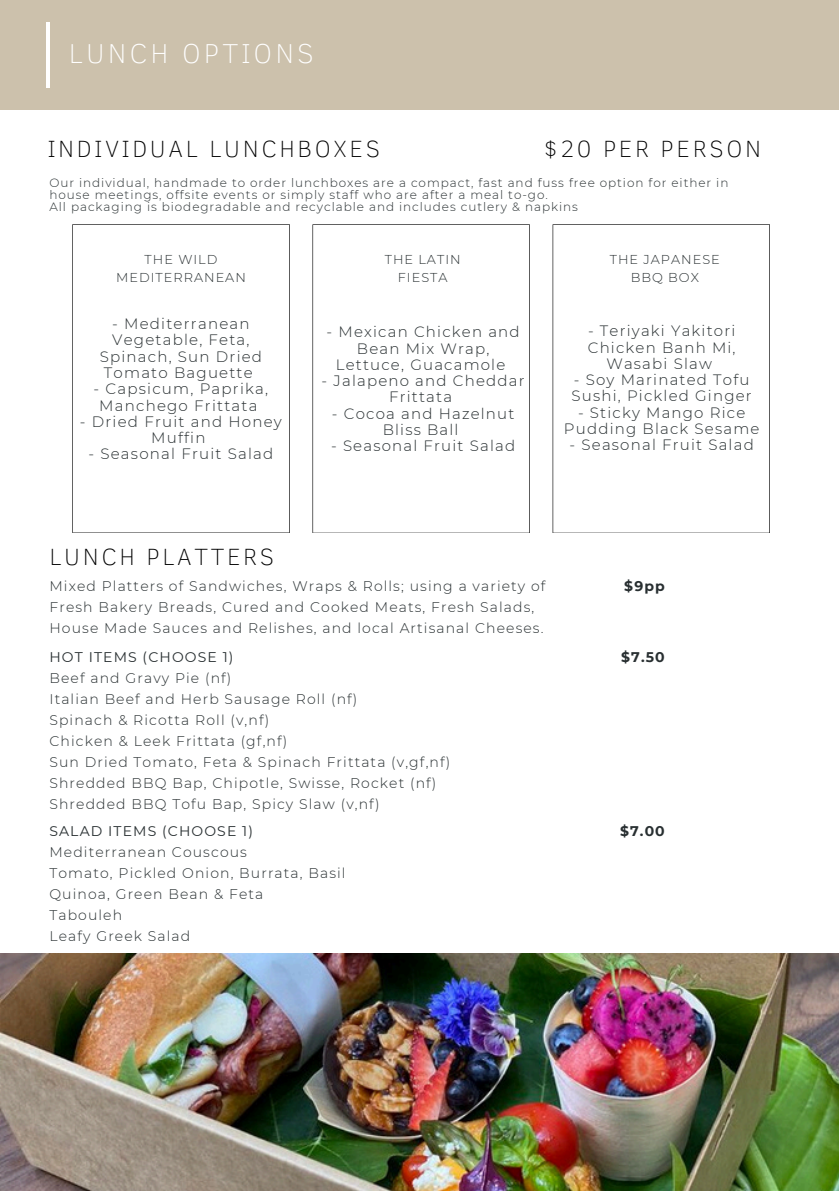
<style>
.page{position:relative;width:839px;height:1191px;background:#fff}
.page>*{position:absolute;margin:0;border:0;box-sizing:border-box;transform-origin:0 0}
.t1{font:100 28px "Clear Sans";letter-spacing:.11em;color:#fff}
.t2{font:100 24px "Clear Sans";letter-spacing:.11em;color:#000}
.t3{font:300 15px/16.2px "Montserrat";letter-spacing:.08em;color:#282f31;text-align:center}
.t4{font:300 14px/21px "Montserrat";letter-spacing:.08em;color:#282f31}
.t5{font:700 14px "Montserrat";letter-spacing:.08em;color:#282f31}
.t6{font:300 12.8px/18px "Montserrat";letter-spacing:.08em;color:#282f31;text-align:center}
.t7{font:300 12px/12px "Montserrat";letter-spacing:.08em;color:#282f31}
.s1{font-weight:400}
</style>
<div class="page">
<div style="left:0;top:0;width:838px;height:109px;background:#ccc1ac"></div>
<hr style="left:46px;top:23px;width:3px;height:64px;background:#fff">
<svg style="left:72px;top:224px;width:218px;height:309px"></svg>
<img style="left:0;top:954px;width:838px;height:237px">
<svg style="left:312px;top:224px;width:218px;height:309px"></svg>
<svg style="left:552px;top:224px;width:218px;height:309px"></svg>
<h1 class="t1" style="left:69px;top:33px;width:246px">LUNCH OPTIONS</h1>
<h3 class="t2" style="left:48px;top:131px;width:334px">INDIVIDUAL LUNCHBOXES</h3>
<p class="t2" style="left:543px;top:131px;width:219px">$20 PER PERSON</p>
<h3 class="t7" style="left:49px;top:177px;width:680px">Our individual, handmade to order lunchboxes are a compact, fast and fuss free option for either in house meetings, offsite events or simply staff who are after a meal to-go.<br>All packaging is biodegradable and recyclable and includes cutlery &amp; napkins</h3>
<h2 class="t6" style="left:116px;top:250px;width:131px">THE WILD<br>MEDITERRANEAN</h2>
<h2 class="t6" style="left:385px;top:250px;width:77px">THE LATIN<br>FIESTA</h2>
<p class="t6" style="left:609px;top:250px;width:111px">THE JAPANESE<br>BBQ BOX</p>
<h4 class="t3" style="left:100px;top:315px;width:164px">- Mediterranean<br>Vegetable, Feta,<br>Spinach, Sun Dried<br>Tomato Baguette</h4>
<h4 class="t3" style="left:94px;top:381px;width:176px">- Capsicum, Paprika,<br>Manchego Frittata</h4>
<h4 class="t3" style="left:80px;top:413px;width:203px">- Dried Fruit and Honey<br>Muffin</h4>
<p class="t3" style="left:88px;top:446px;width:186px">- Seasonal Fruit Salad</p>
<p class="t3" style="left:587px;top:323px;width:149px">- Teriyaki Yakitori<br>Chicken Banh Mi,<br>Wasabi Slaw</p>
<p class="t3" style="left:571px;top:372px;width:182px;text-align:left">- Soy Marinated Tofu<br>Sushi, Pickled Ginger</p>
<p class="t3" style="left:564px;top:404px;width:197px">- Sticky Mango Rice<br>Pudding Black Sesame</p>
<p class="t3" style="left:569px;top:437px;width:186px">- Seasonal Fruit Salad</p>
<h5 class="t3" style="left:326px;top:324px;width:194px">- Mexican Chicken and<br>Bean Mix Wrap,<br>Lettuce, Guacamole</h5>
<h5 class="t3" style="left:321px;top:373px;width:204px">- Jalapeno and Cheddar<br>Frittata</h5>
<h5 class="t3" style="left:332px;top:405px;width:184px">- Cocoa and Hazelnut<br>Bliss Ball</h5>
<h5 class="t3" style="left:331px;top:438px;width:186px">- Seasonal Fruit Salad</h5>
<h4 class="t2" style="left:49px;top:539px;width:226px">LUNCH PLATTERS</h4>
<h4 class="t4" style="left:49px;top:576px;width:497px">Mixed Platters of Sandwiches, Wraps &amp; Rolls; using a variety of<br>Fresh Bakery Breads, Cured and Cooked Meats, Fresh Salads,<br>House Made Sauces and Relishes, and local Artisanal Cheeses.</h4>
<p class="t4" style="left:49px;top:646px;width:402px"><span class="s1">HOT ITEMS (CHOOSE 1)<br></span>Beef and Gravy Pie (nf)<br>Italian Beef and Herb Sausage Roll (nf)<br>Spinach &amp; Ricotta Roll (v,nf)<br>Chicken &amp; Leek Frittata (gf,nf)<br>Sun Dried Tomato, Feta &amp; Spinach Frittata (v,gf,nf)<br>Shredded BBQ Bap, Chipotle, Swisse, Rocket (nf)</p>
<h4 class="t4" style="left:49px;top:793px;width:331px">Shredded BBQ Tofu Bap, Spicy Slaw (v,nf)</h4>
<h3 class="t4" style="left:49px;top:821px;width:297px"><span class="s1">SALAD ITEMS (CHOOSE 1)<br></span>Mediterranean Couscous<br>Tomato, Pickled Onion, Burrata, Basil<br>Quinoa, Green Bean &amp; Feta<br>Tabouleh<br>Leafy Greek Salad</h3>
<h5 class="t5" style="left:624px;top:577px;width:42px">$9pp</h5>
<h2 class="t5" style="left:621px;top:648px;width:45px">$7.50</h2>
<h4 class="t5" style="left:620px;top:823px;width:46px">$7.00</h4>
</div>
